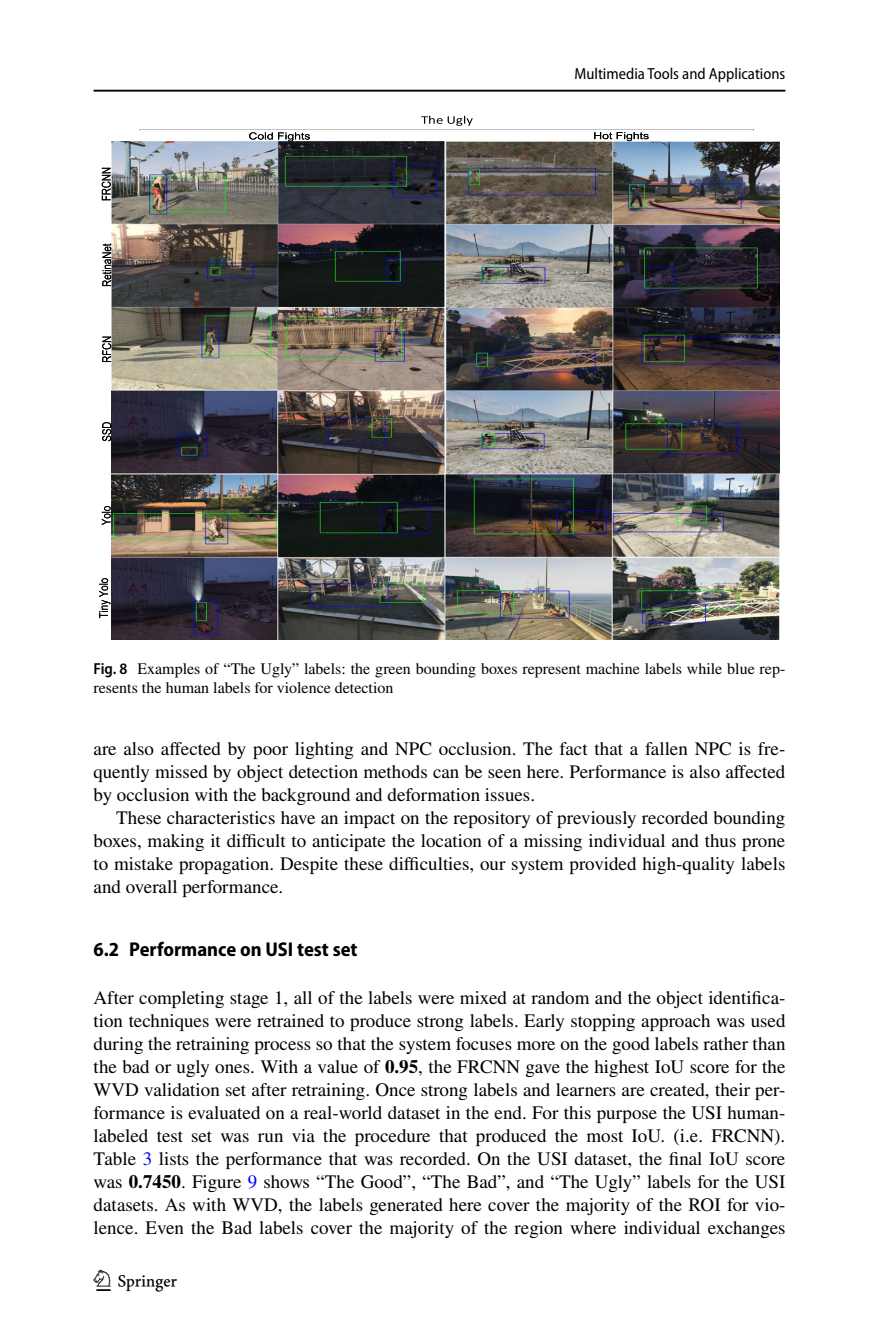
<style>
.page{position:relative;width:879px;height:1333px;background:#fff}
.page>*{position:absolute;margin:0;border:0;box-sizing:border-box;transform-origin:0 0}
.t1{font:30px "Springnew Regular 4";color:#000}
.t2{font:700 semi-condensed 20px "Myriad Pro";color:#000}
.t3{font:19px/23px "STIX";color:#000;text-align:justify}
.t4{font:16px/18.4px "STIX";color:#000}
.t5{font:semi-condensed 16px "Myriad Pro";color:#000}
.s1{font-family:"Myriad Pro";font-weight:600;font-stretch:semi-condensed}
.s2{font-weight:700}
.s3{color:#00f}
</style>
<div class="page">
<hr style="left:94px;top:90px;width:691px;height:2px;background:#000">
<img style="left:111px;top:141px;width:669px;height:498px">
<svg style="left:102px;top:168px;width:9px;height:32px"></svg>
<svg style="left:102px;top:243px;width:9px;height:43px"></svg>
<svg style="left:102px;top:336px;width:9px;height:26px"></svg>
<svg style="left:102px;top:422px;width:9px;height:19px"></svg>
<svg style="left:102px;top:506px;width:9px;height:19px"></svg>
<svg style="left:99px;top:578px;width:12px;height:40px"></svg>
<svg style="left:282px;top:318px;width:11px;height:8px"></svg>
<svg style="left:140px;top:116px;width:614px;height:25px"></svg>
<p class="t5" style="left:574px;top:65px;width:212px">Multimedia Tools and Applications</p>
<p class="t4" style="left:94px;top:661px;width:693px"><span class="s1">Fig. 8</span> Examples of “The Ugly” labels: the green bounding boxes represent machine labels while blue rep&shy;resents the human labels for violence detection</p>
<p class="t3" style="left:94px;top:738px;width:693px">are also affected by poor lighting and NPC occlusion. The fact that a fallen NPC is fre&shy;quently missed by object detection methods can be seen here. Performance is also affected by occlusion with the background and deformation issues.</p>
<p class="t3" style="left:94px;top:807px;width:693px;text-indent:23px">These characteristics have an impact on the repository of previously recorded bounding boxes, making it difficult to anticipate the location of a missing individual and thus prone to mistake propagation. Despite these difficulties, our system provided high-quality labels and overall performance.</p>
<p class="t2" style="left:94px;top:938px;width:266px">6.2 Performance on USI test set</p>
<p class="t3" style="left:94px;top:986px;width:693px">After completing stage 1, all of the labels were mixed at random and the object identifica&shy;tion techniques were retrained to produce strong labels. Early stopping approach was used during the retraining process so that the system focuses more on the good labels rather than the bad or ugly ones. With a value of <span class="s2">0.95</span>, the FRCNN gave the highest IoU score for the WVD validation set after retraining. Once strong labels and learners are created, their per&shy;formance is evaluated on a real-world dataset in the end. For this purpose the USI human&shy;labeled test set was run via the procedure that produced the most IoU. (i.e. FRCNN).<br>Table <span class="s3">3</span> lists the performance that was recorded. On the USI dataset, the final IoU score was <span class="s2">0.7450</span>. Figure <span class="s3">9</span> shows “The Good”, “The Bad”, and “The Ugly” labels for the USI datasets. As with WVD, the labels generated here cover the majority of the ROI for vio&shy;lence. Even the Bad labels cover the majority of the region where individual exchanges</p>
<h1 class="t1" style="left:96px;top:1269px;width:83px">1 3</h1>
</div>
